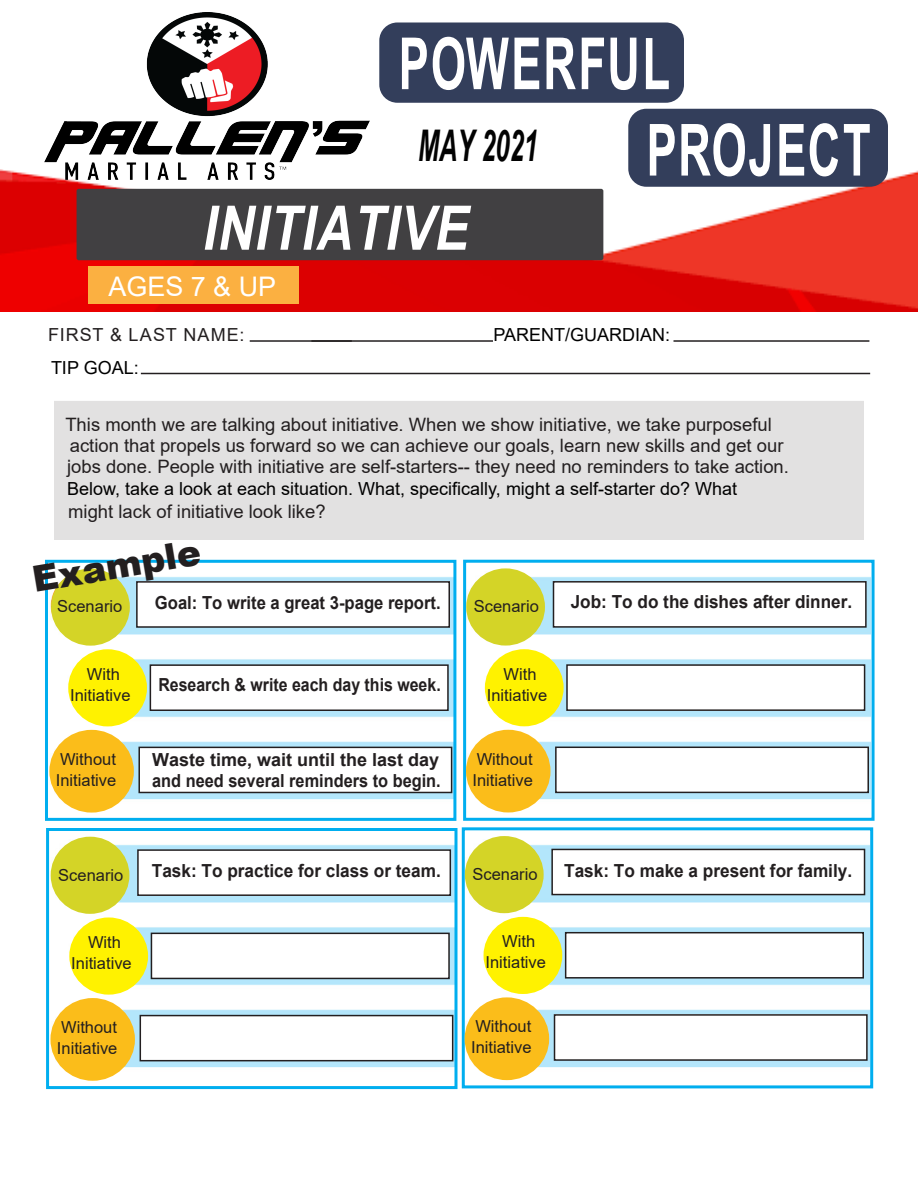
<style>
.page{position:relative;width:918px;height:1188px;background:#fff}
.page>*{position:absolute;margin:0;border:0;box-sizing:border-box;transform-origin:0 0}
.t1{font:700 72px/86.4px "Arial Narrow";letter-spacing:.03em;color:#fff;scale:.77 1}
.t2{font:italic 700 61.5px "Arial Narrow";letter-spacing:.015em;color:#fff}
.t3{font:italic 700 43.65px "Arial";color:#020202;scale:.58 1}
.t4{font:900 36px "Arial";color:#231f20}
.t5{font:27px "Arial";color:#fff}
.t6{font:18.45px/21px "Arial";color:#231f20}
.t7{font:18px "Arial";color:#000}
.t8{font:700 18px/21px "Arial";color:#231f20}
.t9{font:700 18px "Arial";color:#231f20;scale:.96 1}
.t10{font:700 18px "Arial";color:#231f20;scale:.92 1}
.t11{font:700 18px "Arial";color:#231f20;scale:.88 1}
.t12{font:700 18px "Arial";color:#231f20;scale:.95 1}
.t13{font:18px "Arial";letter-spacing:.06em;color:#231f20}
.t14{font:16.5px/21px "Arial";color:#231f20;text-align:center}
</style>
<div class="page">
<div style="left:55px;top:402px;width:808px;height:137px;background:#e2e1e1"></div>
<div style="left:54px;top:401px;width:810px;height:139px;border:2px solid #e2e1e1"></div>
<img style="left:50px;top:574px;width:402px;height:226px">
<div style="left:45px;top:560px;width:411px;height:261px;border:3px solid #00aeef"></div>
<div style="left:137px;top:582px;width:312px;height:45px;background:#fff"></div>
<div style="left:136px;top:581px;width:314px;height:47px;border:2px solid #231f20"></div>
<div style="left:74px;top:655px;width:67px;height:65px;background:#fff200;border-radius:50%"></div>
<div style="left:68px;top:649px;width:79px;height:77px;border:12px solid #fff200;border-radius:50%"></div>
<div style="left:55px;top:736px;width:73px;height:71px;background:#fbbd1a;border-radius:50%"></div>
<div style="left:49px;top:730px;width:85px;height:83px;border:12px solid #fbbd1a;border-radius:50%"></div>
<div style="left:57px;top:574px;width:67px;height:66px;background:#d4d427;border-radius:50%"></div>
<div style="left:51px;top:568px;width:79px;height:78px;border:12px solid #d4d427;border-radius:50%"></div>
<div style="left:150px;top:665px;width:298px;height:45px;background:#fff"></div>
<div style="left:150px;top:664px;width:299px;height:47px;border:2px solid #231f20"></div>
<div style="left:139px;top:747px;width:313px;height:45px;background:#fff"></div>
<div style="left:138px;top:747px;width:314px;height:46px;border:2px solid #231f20"></div>
<img style="left:467px;top:574px;width:403px;height:236px">
<div style="left:463px;top:560px;width:412px;height:261px;border:3px solid #00aeef"></div>
<div style="left:554px;top:582px;width:312px;height:45px;background:#fff"></div>
<div style="left:553px;top:581px;width:314px;height:47px;border:2px solid #231f20"></div>
<div style="left:491px;top:655px;width:67px;height:65px;background:#fff200;border-radius:50%"></div>
<div style="left:485px;top:649px;width:79px;height:77px;border:12px solid #fff200;border-radius:50%"></div>
<div style="left:472px;top:736px;width:72px;height:70px;background:#fbbd1a;border-radius:50%"></div>
<div style="left:466px;top:730px;width:84px;height:82px;border:12px solid #fbbd1a;border-radius:50%"></div>
<div style="left:472px;top:574px;width:67px;height:66px;background:#d4d427;border-radius:50%"></div>
<div style="left:466px;top:568px;width:79px;height:78px;border:12px solid #d4d427;border-radius:50%"></div>
<div style="left:567px;top:665px;width:298px;height:45px;background:#fff"></div>
<div style="left:566px;top:664px;width:299px;height:47px;border:2px solid #231f20"></div>
<div style="left:556px;top:747px;width:312px;height:45px;background:#fff"></div>
<div style="left:555px;top:747px;width:314px;height:46px;border:2px solid #231f20"></div>
<img style="left:50px;top:840px;width:404px;height:237px">
<div style="left:46px;top:828px;width:412px;height:261px;border:3px solid #00aeef"></div>
<div style="left:138px;top:850px;width:312px;height:45px;background:#fff"></div>
<div style="left:137px;top:849px;width:314px;height:47px;border:2px solid #231f20"></div>
<div style="left:75px;top:923px;width:67px;height:66px;background:#fff200;border-radius:50%"></div>
<div style="left:69px;top:917px;width:79px;height:78px;border:12px solid #fff200;border-radius:50%"></div>
<div style="left:56px;top:1004px;width:73px;height:71px;background:#fbbd1a;border-radius:50%"></div>
<div style="left:50px;top:998px;width:85px;height:83px;border:12px solid #fbbd1a;border-radius:50%"></div>
<div style="left:57px;top:843px;width:66px;height:65px;background:#d4d427;border-radius:50%"></div>
<div style="left:51px;top:837px;width:78px;height:77px;border:12px solid #d4d427;border-radius:50%"></div>
<div style="left:151px;top:933px;width:298px;height:45px;background:#fff"></div>
<div style="left:151px;top:933px;width:299px;height:46px;border:2px solid #231f20"></div>
<div style="left:140px;top:1016px;width:313px;height:45px;background:#fff"></div>
<div style="left:140px;top:1015px;width:313px;height:46px;border:2px solid #231f20"></div>
<img style="left:461px;top:839px;width:408px;height:238px">
<div style="left:462px;top:827px;width:411px;height:261px;border:3px solid #00aeef"></div>
<div style="left:552px;top:849px;width:313px;height:46px;background:#fff"></div>
<div style="left:551px;top:849px;width:314px;height:46px;border:2px solid #231f20"></div>
<div style="left:490px;top:923px;width:66px;height:65px;background:#fff200;border-radius:50%"></div>
<div style="left:484px;top:917px;width:78px;height:77px;border:12px solid #fff200;border-radius:50%"></div>
<div style="left:471px;top:1003px;width:72px;height:71px;background:#fbbd1a;border-radius:50%"></div>
<div style="left:465px;top:997px;width:84px;height:83px;border:12px solid #fbbd1a;border-radius:50%"></div>
<div style="left:471px;top:842px;width:67px;height:65px;background:#d4d427;border-radius:50%"></div>
<div style="left:465px;top:836px;width:79px;height:77px;border:12px solid #d4d427;border-radius:50%"></div>
<div style="left:566px;top:933px;width:297px;height:45px;background:#fff"></div>
<div style="left:565px;top:932px;width:299px;height:47px;border:2px solid #231f20"></div>
<div style="left:555px;top:1015px;width:312px;height:45px;background:#fff"></div>
<div style="left:554px;top:1014px;width:314px;height:47px;border:2px solid #231f20"></div>
<img style="left:1px;top:170px;width:917px;height:141px">
<div style="left:77px;top:189px;width:526px;height:71px;background:#414042;border-radius:2px"></div>
<div style="left:379px;top:22px;width:305px;height:81px;background:#333e5b;border-radius:18px"></div>
<div style="left:88px;top:266px;width:211px;height:38px;background:#fbb041"></div>
<hr style="left:250px;top:340px;width:243px;height:2px;background:#231f20">
<hr style="left:674px;top:340px;width:195px;height:2px;background:#231f20">
<hr style="left:141px;top:373px;width:729px;height:1px;background:#231f20">
<img style="left:45px;top:12px;width:325px;height:168px">
<div style="left:628px;top:109px;width:260px;height:78px;background:#333e5b;border-radius:18px"></div>
<h1 class="t1" style="left:647px;top:17px;width:293px;text-indent:-248px">POWERFUL<br>PROJECT</h1>
<h3 class="t3" style="left:418px;top:117px;width:208px">MAY 2021</h3>
<h2 class="t2" style="left:203px;top:182px;width:267px">INITIATIVE</h2>
<h3 class="t5" style="left:108px;top:268px;width:169px">AGES 7 &amp; UP</h3>
<p class="t13" style="left:48px;top:322px;width:198px">FIRST &amp; LAST NAME:</p>
<p class="t7" style="left:493px;top:322px;width:178px">PARENT/GUARDIAN:</p>
<p class="t7" style="left:51px;top:355px;width:89px">TIP GOAL:</p>
<p class="t6" style="left:65px;top:414px;width:725px">This month we are talking about initiative. When we show initiative, we take purposeful action that propels us forward so we can achieve our goals, learn new skills and get our jobs done. People with initiative are self-starters-- they need no reminders to take action.</p>
<p class="t6" style="left:68px;top:501px;width:259px">might lack of initiative look like?</p>
<p class="t7" style="left:67px;top:476px;width:671px">Below, take a look at each situation. What, specifically, might a self-starter do? What</p>
<h3 class="t4" style="left:29px;top:553px;width:172px;rotate:-9deg">Example</h3>
<p class="t14" style="left:57px;top:596px;width:67px">Scenario</p>
<p class="t10" style="left:155px;top:590px;width:312px">Goal: To write a great 3-page report.</p>
<p class="t14" style="left:51px;top:594px;width:67px">Scenario</p>
<p class="t14" style="left:468px;top:594px;width:67px">Scenario</p>
<p class="t14" style="left:474px;top:596px;width:67px">Scenario</p>
<p class="t12" style="left:571px;top:589px;width:298px">Job: To do the dishes after dinner.</p>
<p class="t14" style="left:70px;top:663px;width:62px">With<br>Initiative</p>
<p class="t11" style="left:158px;top:672px;width:322px">Research &amp; write each day this week.</p>
<p class="t14" style="left:487px;top:663px;width:62px">With<br>Initiative</p>
<p class="t14" style="left:56px;top:748px;width:62px;text-align:left">Without<br>Initiative</p>
<p class="t8" style="left:152px;top:750px;width:290px">Waste time, wait until the last day and need several reminders to begin.</p>
<p class="t14" style="left:472px;top:748px;width:62px;text-align:left">Without<br>Initiative</p>
<p class="t9" style="left:152px;top:858px;width:302px">Task: To practice for class or team.</p>
<p class="t9" style="left:564px;top:858px;width:302px">Task: To make a present for family.</p>
<p class="t14" style="left:58px;top:864px;width:67px">Scenario</p>
<p class="t14" style="left:466px;top:861px;width:67px">Scenario</p>
<p class="t14" style="left:52px;top:862px;width:67px">Scenario</p>
<p class="t14" style="left:473px;top:863px;width:67px">Scenario</p>
<p class="t14" style="left:71px;top:931px;width:62px">With<br>Initiative</p>
<p class="t14" style="left:57px;top:1016px;width:62px;text-align:left">Without<br>Initiative</p>
<p class="t14" style="left:485px;top:931px;width:62px">With<br>Initiative</p>
<p class="t14" style="left:471px;top:1016px;width:62px;text-align:left">Without<br>Initiative</p>
</div>
